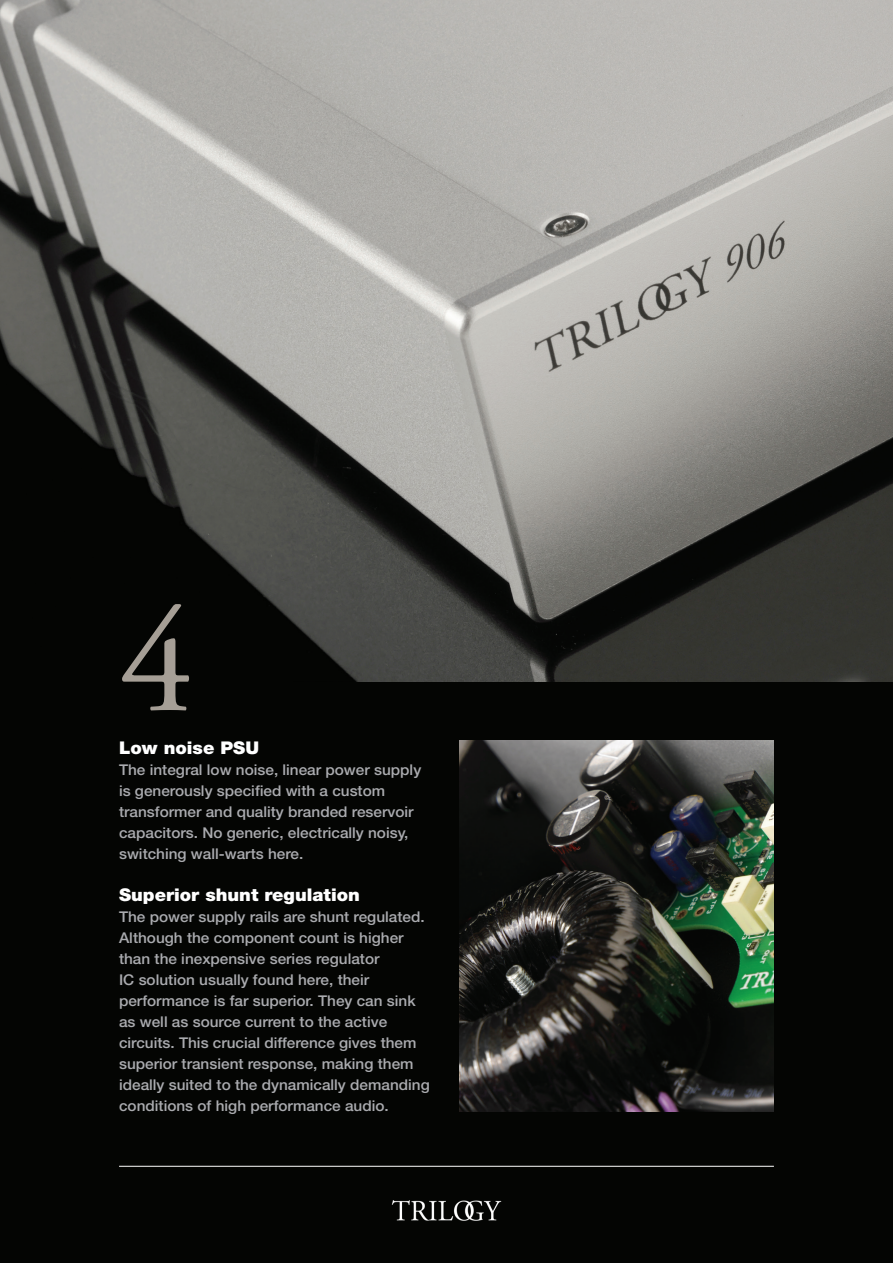
<style>
.page{position:relative;width:893px;height:1263px;background:#040503}
.page>*{position:absolute;margin:0;border:0;box-sizing:border-box;transform-origin:0 0}
.t1{font:150px "Adobe Garamond Pro";color:#a69f96}
.t2{font:900 17.55px "Helvetica Neue LT Std";color:#fff}
.t3{font:500 14.85px/21px "Helvetica Neue LT Std";color:#aaabaf}
</style>
<div class="page">
<img style="left:0;top:0;width:893px;height:682px">
<img style="left:459px;top:740px;width:315px;height:371px">
<img style="left:391px;top:1200px;width:111px;height:21px">
<hr style="left:119px;top:1166px;width:655px;height:1px;background:#fff">
<h1 class="t1" style="left:119px;top:572px;width:76px">4</h1>
<p class="t2" style="left:119px;top:737px;width:142px">Low noise PSU</p>
<p class="t3" style="left:119px;top:759px;width:304px">The integral low noise, linear power supply is generously specified with a custom transformer and quality branded reservoir capacitors. No generic, electrically noisy, switching wall-warts here.</p>
<p class="t2" style="left:119px;top:884px;width:242px">Superior shunt regulation</p>
<p class="t3" style="left:119px;top:906px;width:312px">The power supply rails are shunt regulated.<br>Although the component count is higher than the inexpensive series regulator<br>IC solution usually found here, their performance is far superior. They can sink as well as source current to the active circuits. This crucial difference gives them superior transient response, making them ideally suited to the dynamically demanding conditions of high performance audio.</p>
</div>
